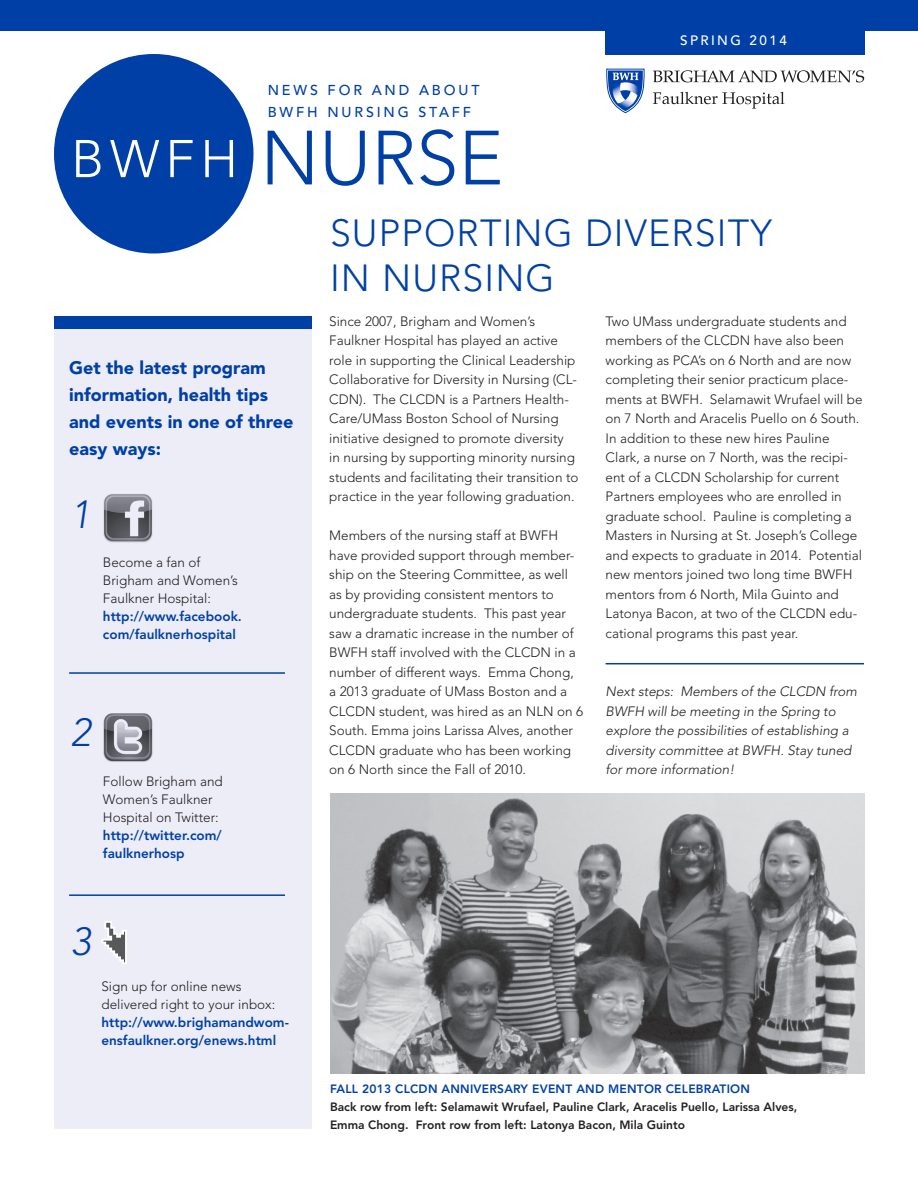
<style>
.page{position:relative;width:918px;height:1188px;background:#fff}
.page>*{position:absolute;margin:0;border:0;box-sizing:border-box;transform-origin:0 0}
.t1{font:300 75.9px "Avenir";color:#0040a6}
.t2{font:italic 300 39px "Avenir";color:#0040a6}
.t3{font:300 37.5px "Avenir";letter-spacing:.03em;color:#0040a6}
.t4{font:900 18px/27px "Avenir";color:#0040a6}
.t5{font:500 14.25px/22.5px "Avenir";letter-spacing:.2em;color:#0040a6}
.t6{font:300 13.5px/19.5px "Avenir";color:#231f20}
.t7{font:italic 300 13.5px/19.5px "Avenir";color:#231f20}
.t8{font:800 13.5px/18px "Avenir";color:#0040a6}
.t9{font:500 13.5px "Avenir";letter-spacing:.18em;color:#fff}
.t10{font:800 12px/18px "Avenir";color:#231f20}
.t11{font:800 12px "Avenir";letter-spacing:.02em;color:#0040a6}
.s1{font-size:52.5px;color:#fff}
</style>
<div class="page">
<div style="left:0;top:0;width:918px;height:31px;background:#0040a6"></div>
<div style="left:605px;top:0;width:260px;height:55px;background:#0040a6"></div>
<div style="left:54px;top:54px;width:200px;height:200px;background:#0040a6;border-radius:50%"></div>
<div style="left:54px;top:329px;width:258px;height:799px;background:#ededf8"></div>
<div style="left:54px;top:316px;width:258px;height:13px;background:#0040a6"></div>
<img style="left:103px;top:494px;width:50px;height:49px">
<img style="left:103px;top:713px;width:50px;height:49px">
<svg style="left:101px;top:921px;width:26px;height:43px"></svg>
<hr style="left:69px;top:672px;width:216px;height:2px;background:#0040a6">
<hr style="left:69px;top:894px;width:216px;height:2px;background:#0040a6">
<img style="left:330px;top:793px;width:535px;height:281px">
<hr style="left:606px;top:663px;width:258px;height:1px;background:#0040a6">
<svg style="left:606px;top:69px;width:38px;height:44px"></svg>
<svg style="left:653px;top:70px;width:211px;height:12px"></svg>
<svg style="left:653px;top:92px;width:131px;height:17px"></svg>
<p class="t5" style="left:268px;top:80px;width:213px">NEWS FOR AN D ABOUT<br>BWF</p>
<p class="t5" style="left:307px;top:103px;width:59px">H NURSING</p>
<p class="t5" style="left:419px;top:103px;width:54px">STAFF</p>
<h1 class="t1" style="left:71px;top:114px;width:434px"><span class="s1">BWFH</span> NURSE</h1>
<p class="t9" style="left:680px;top:35px;width:108px">SPRING 2014</p>
<h3 class="t4" style="left:69px;top:356px;width:226px">Get the latest program information, health tips and events in one of three easy ways:</h3>
<h2 class="t2" style="left:70px;top:491px;width:22px">1</h2>
<p class="t6" style="left:103px;top:553px;width:137px;line-height:18px">Become a fan of<br>Brigham and Women’s<br>Faulkner Hospital:</p>
<p class="t8" style="left:103px;top:608px;width:140px">http://www.facebook. com/faulknerhospital</p>
<h2 class="t2" style="left:70px;top:710px;width:22px">2</h2>
<p class="t6" style="left:103px;top:772px;width:121px;line-height:18px">Follow Brigham and<br>Women’s Faulkner<br>Hospital on Twitter:</p>
<p class="t8" style="left:103px;top:827px;width:120px">http://twitter.com/ faulknerhosp</p>
<h2 class="t2" style="left:70px;top:918px;width:22px">3</h2>
<p class="t6" style="left:101px;top:977px;width:175px;line-height:18px">Sign up for online news delivered right to your inbox:</p>
<p class="t8" style="left:101px;top:1014px;width:189px">http://www.brighamandwom&shy;ensfaulkner.org/enews.html</p>
<h3 class="t3" style="left:330px;top:211px;width:340px">Su pporting divers</h3>
<h3 class="t3" style="left:717px;top:211px;width:57px">ity</h3>
<h3 class="t3" style="left:330px;top:256px;width:77px">in nurs</h3>
<h3 class="t3" style="left:484px;top:256px;width:72px">ing</h3>
<p class="t6" style="left:329px;top:312px;width:251px">Since 2007, Brigham and Women’s Faulkner Hospital has played an active role in supporting the Clinical Leadership Collaborative for Diversity in Nursing (CL-CDN). The CLCDN is a Partners Health-Care/UMass Boston School of Nursing initiative designed to promote diversity<br>in nursing by supporting minority nursing students and facilitating their transition to practice in the year following graduation.</p>
<p class="t6" style="left:329px;top:526px;width:255px">Members of the nursing staff at BWFH have provided support through member&shy;ship on the Steering Committee, as well as by providing consistent mentors to undergraduate students. This past year saw a dramatic increase in the number of BWFH staff involved with the CLCDN in a number of different ways. Emma Chong, a 2013 graduate of UMass Boston and a CLCDN student, was hired as an NLN on 6<br>South. Emma joins Larissa Alves, another CLCDN graduate who has been working on 6 North since the Fall of 2010.</p>
<p class="t6" style="left:606px;top:311px;width:259px">Two UMass undergraduate students and members of the CLCDN have also been working as PCA’s on 6 North and are now completing their senior practicum place&shy;ments at BWFH. Selamawit Wrufael will be on 7 North and Aracelis Puello on 6 South.<br>I n addition to these new hires Pauline Clark, a nurse on 7 North, was the recipi&shy;ent of a CLCDN Scholarship for current Partners employees who are enrolled in graduate school. Pauline is completing a Masters in Nursing at St. Joseph’s College and expects to graduate in 2014. Potential new mentors joined two long time BWFH mentors from 6 North, Mila Guinto and Latonya Bacon, at two of the CLCDN edu&shy;cational programs this past year.</p>
<p class="t7" style="left:606px;top:682px;width:253px">Next steps: Members of the CLCDN from BWFH will be meeting in the Spring to explore the possibilities of establishing a diversity committee at BWFH. Stay tuned for more information!</p>
<p class="t11" style="left:330px;top:1084px;width:122px">Fall 2013 CLCDN Ann</p>
<p class="t11" style="left:470px;top:1084px;width:279px">iversary Event and Mentor Celebration</p>
<p class="t10" style="left:330px;top:1099px;width:469px">Back row from left: Selamawit Wrufael, Pauline Clark, Aracelis Puello, Larissa Alves,<br>Emma Chong. Front row from left: Latonya Bacon, Mila Guinto</p>
</div>
